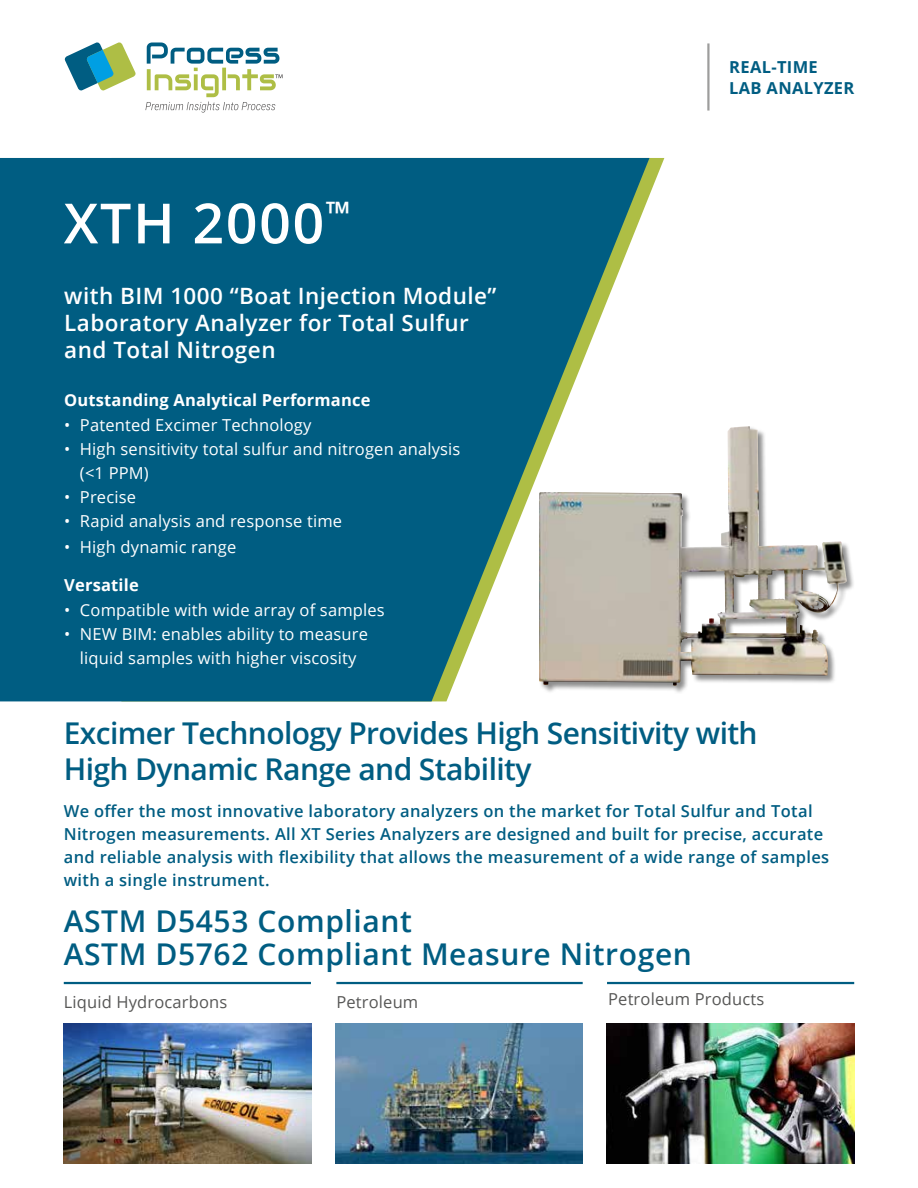
<style>
.page{position:relative;width:918px;height:1188px;background:#fff}
.page>*{position:absolute;margin:0;border:0;box-sizing:border-box;transform-origin:0 0}
.t1{font:600 55.5px "Open Sans";letter-spacing:.03em;color:#fff}
.t2{font:600 30px/36px "Open Sans";letter-spacing:-.02em;color:#005d82}
.t3{font:600 30px/32.7px "Open Sans";letter-spacing:.02em;color:#005d82}
.t4{font:600 22.5px/27px "Open Sans";letter-spacing:.02em;color:#fff}
.t5{font:600 16.5px/23.1px "Open Sans";letter-spacing:.02em;color:#005d82}
.t6{font:16.5px/24px "Open Sans";letter-spacing:.01em;color:#fff}
.t7{font:16.5px "Open Sans";letter-spacing:.01em;color:#575756}
.t8{font:700 16.5px "Open Sans";letter-spacing:.01em;color:#fff}
.t9{font:700 16.5px/21px "Open Sans";letter-spacing:.02em;color:#005d82}
</style>
<div class="page">
<img style="left:64px;top:1024px;width:247px;height:140px">
<img style="left:336px;top:1024px;width:246px;height:140px">
<img style="left:607px;top:1024px;width:247px;height:140px">
<hr style="left:64px;top:982px;width:247px;height:2px;background:#005d82">
<hr style="left:336px;top:982px;width:247px;height:2px;background:#005d82">
<hr style="left:607px;top:982px;width:247px;height:2px;background:#005d82">
<svg style="left:0;top:158px;width:649px;height:543px;background:#156a89"></svg>
<div style="left:539px;top:426px;width:316px;height:268px;background:#000;opacity:.45"></div>
<img style="left:539px;top:426px;width:308px;height:260px">
<hr style="left:707px;top:43px;width:3px;height:68px;background:#9d9d9c">
<svg style="left:64px;top:42px;width:72px;height:49px"></svg>
<svg style="left:145px;top:42px;width:138px;height:71px"></svg>
<h1 class="t1" style="left:64px;top:185px;width:288px">XTH 2000<sup>™</sup></h1>
<h3 class="t4" style="left:64px;top:281px;width:434px">with BIM 1000 “Boat Injection Module”<br>Laboratory Analyzer for Total Sulfur and Total Nitrogen</h3>
<p class="t8" style="left:64px;top:388px;width:308px">Outstanding Analytical Performance</p>
<p class="t6" style="left:64px;top:413px;width:249px">• Patented Excimer Technology</p>
<p class="t6" style="left:80px;top:437px;width:382px;text-indent:-16px">• High sensitivity total sulfur and nitrogen analysis (&lt;1 PPM)</p>
<p class="t6" style="left:64px;top:485px;width:73px">• Precise</p>
<p class="t6" style="left:64px;top:509px;width:279px">• Rapid analysis and response time</p>
<p class="t6" style="left:64px;top:534px;width:173px">• High dynamic range</p>
<p class="t8" style="left:64px;top:573px;width:76px">Versatile</p>
<p class="t6" style="left:64px;top:598px;width:322px">• Compatible with wide array of samples</p>
<p class="t6" style="left:64px;top:622px;width:305px;text-align:center">• NEW BIM: enables ability to measure liquid samples with higher viscosity</p>
<p class="t9" style="left:729px;top:56px;width:127px">REAL-TIME<br>LAB ANALYZER</p>
<h2 class="t2" style="left:64px;top:714px;width:695px">Excimer Technology Provides High Sensitivity with<br>High Dynamic Range and Stability</h2>
<p class="t5" style="left:64px;top:799px;width:767px">We offer the most innovative laboratory analyzers on the market for Total Sulfur and Total Nitrogen measurements. All XT Series Analyzers are designed and built for precise, accurate and reliable analysis with flexibility that allows the measurement of a wide range of samples with a single instrument.</p>
<h2 class="t3" style="left:64px;top:904px;width:630px">ASTM D5453 Compliant<br>ASTM D5762 Compliant Measure Nitrogen</h2>
<p class="t7" style="left:64px;top:990px;width:165px">Liquid Hydrocarbons</p>
<p class="t7" style="left:336px;top:990px;width:83px">Petroleum</p>
<p class="t7" style="left:608px;top:988px;width:158px">Petroleum Products</p>
</div>
